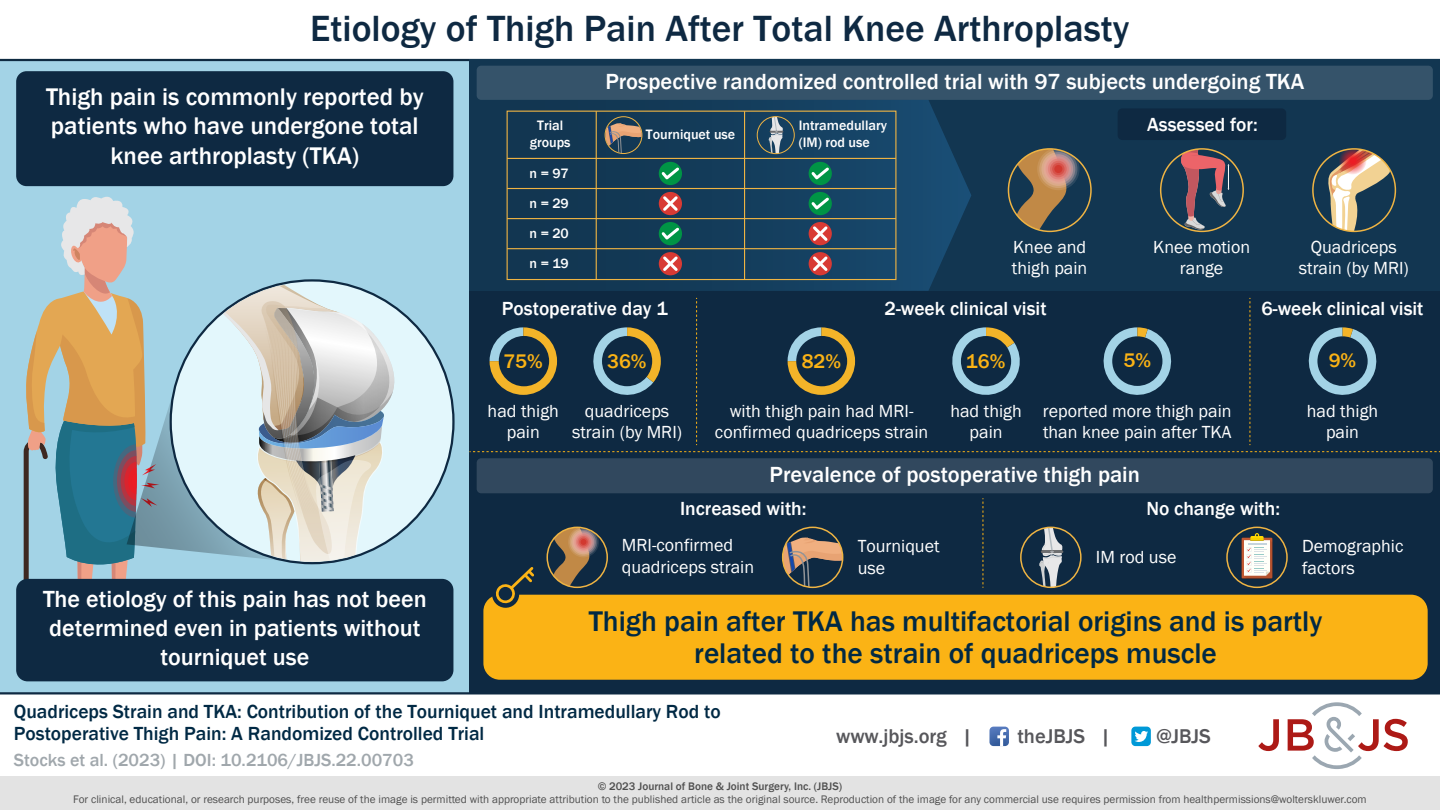
<style>
.page{position:relative;width:1440px;height:810px;background:#fff}
.page>*{position:absolute;margin:0;border:0;box-sizing:border-box;transform-origin:0 0}
.t1{font:500 37.5px "Franklin Gothic";color:#0e2942}
.t2{font:500 29.25px/31.8px "Franklin Gothic";color:#012944;text-align:center}
.t3{font:500 24.75px/29.7px "Franklin Gothic";color:#fff;text-align:center}
.t4{font:500 24px/28.8px "Franklin Gothic";color:#fff;text-align:center}
.t5{font:500 22.5px "Franklin Gothic";color:#fff}
.t6{font:500 20.48px "Franklin Gothic";color:#57575b}
.t7{font:500 20.25px "Franklin Gothic";color:#fbb315}
.t8{font:500 19.5px/21.3px "Franklin Gothic";color:#002944}
.t9{font:500 19.5px "Franklin Gothic";color:#fff}
.t10{font:18px/21.6px "Franklin Gothic";color:#fff;text-align:center}
.t11{font:500 18px "Franklin Gothic";color:#a0a7ac}
.t12{font:500 14.02px/30.1px "Franklin Gothic";color:#fff;text-align:center}
.t13{font:11.25px "Franklin Gothic";color:#4f4f4f}
.t14{font:500 11.25px "Franklin Gothic";color:#4f4f4f}
</style>
<div class="page">
<div style="left:0;top:60px;width:470px;height:633px;background:#a3d3e6"></div>
<hr style="left:0;top:59px;width:1440px;height:2px;background:#0e2a41">
<div style="left:470px;top:60px;width:970px;height:633px;background:#0e2942"></div>
<div style="left:0;top:776px;width:1440px;height:34px;background:#e3e3e3"></div>
<svg style="left:1258px;top:719px;width:21px;height:32px"></svg>
<svg style="left:1288px;top:702px;width:120px;height:67px"></svg>
<svg style="left:989px;top:727px;width:20px;height:19px"></svg>
<div style="left:1131px;top:727px;width:20px;height:19px;background:#0099d7;border-radius:4px"></div>
<svg style="left:1135px;top:731px;width:13px;height:11px"></svg>
<hr style="left:0;top:692px;width:1440px;height:2px;background:#0e2942">
<div style="left:483px;top:595px;width:945px;height:85px;background:#fbb315;border-radius:17px"></div>
<svg style="left:492px;top:567px;width:42px;height:41px"></svg>
<div style="left:470px;top:60px;width:970px;height:231px;background:#123651"></div>
<svg style="left:470px;top:451px;width:970px;height:1px"></svg>
<div style="left:477px;top:458px;width:956px;height:35px;background:#31485e;border-radius:5px"></div>
<svg style="left:696px;top:298px;width:1px;height:147px"></svg>
<svg style="left:1250px;top:298px;width:1px;height:147px"></svg>
<svg style="left:490px;top:327px;width:67px;height:68px"></svg>
<svg style="left:593px;top:327px;width:68px;height:68px"></svg>
<svg style="left:952px;top:327px;width:68px;height:68px"></svg>
<svg style="left:788px;top:327px;width:67px;height:68px"></svg>
<svg style="left:1103px;top:327px;width:69px;height:68px"></svg>
<svg style="left:1308px;top:327px;width:69px;height:68px"></svg>
<svg style="left:506px;top:100px;width:465px;height:191px"></svg>
<svg style="left:983px;top:498px;width:1px;height:90px"></svg>
<svg style="left:783px;top:527px;width:60px;height:60px"></svg>
<div style="left:782px;top:527px;width:61px;height:61px;border:2px solid #efb443;border-radius:50%"></div>
<svg style="left:548px;top:527px;width:53px;height:60px"></svg>
<div style="left:546px;top:527px;width:62px;height:61px;border:2px solid #efb443;border-radius:50%"></div>
<svg style="left:1039px;top:527px;width:24px;height:60px"></svg>
<div style="left:1020px;top:527px;width:62px;height:61px;border:2px solid #efb443;border-radius:50%"></div>
<div style="left:1226px;top:527px;width:62px;height:61px;border:2px solid #efb443;border-radius:50%"></div>
<svg style="left:1242px;top:533px;width:30px;height:46px"></svg>
<div style="left:16px;top:71px;width:437px;height:115px;background:#0e2942;border-radius:10px"></div>
<div style="left:1118px;top:108px;width:168px;height:32px;background:#0e2942;border-radius:5px"></div>
<svg style="left:1327px;top:149px;width:64px;height:82px"></svg>
<svg style="left:1010px;top:149px;width:72px;height:82px"></svg>
<svg style="left:1039px;top:150px;width:38px;height:38px"></svg>
<svg style="left:1041px;top:152px;width:34px;height:34px"></svg>
<svg style="left:1044px;top:154px;width:29px;height:30px"></svg>
<svg style="left:1046px;top:156px;width:25px;height:26px"></svg>
<svg style="left:1048px;top:159px;width:21px;height:20px"></svg>
<div style="left:1050px;top:161px;width:17px;height:16px;background:#dc655e;border-radius:50%"></div>
<div style="left:1052px;top:163px;width:13px;height:12px;background:#d74f47;border-radius:50%"></div>
<div style="left:1054px;top:165px;width:8px;height:8px;background:#d23930;border-radius:50%"></div>
<div style="left:1008px;top:148px;width:84px;height:84px;border:2px solid #efb443;border-radius:50%"></div>
<svg style="left:1178px;top:149px;width:51px;height:82px"></svg>
<div style="left:1160px;top:148px;width:84px;height:84px;border:2px solid #efb443;border-radius:50%"></div>
<div style="left:1312px;top:148px;width:84px;height:84px;border:2px solid #efb443;border-radius:50%"></div>
<div style="left:507px;top:111px;width:389px;height:169px;border:1px solid #efb443"></div>
<svg style="left:769px;top:118px;width:14px;height:34px"></svg>
<div style="left:757px;top:116px;width:38px;height:38px;border:1px solid #efb443;border-radius:50%"></div>
<div style="left:605px;top:116px;width:37px;height:38px;border:1px solid #efb443;border-radius:50%"></div>
<svg style="left:606px;top:117px;width:35px;height:36px"></svg>
<hr style="left:507px;top:158px;width:389px;height:1px;background:#efb443">
<hr style="left:507px;top:188px;width:389px;height:1px;background:#efb443">
<hr style="left:507px;top:218px;width:389px;height:1px;background:#efb443">
<hr style="left:507px;top:248px;width:389px;height:1px;background:#efb443">
<hr style="left:596px;top:111px;width:1px;height:168px;background:#efb443">
<hr style="left:744px;top:111px;width:1px;height:168px;background:#efb443">
<div style="left:659px;top:162px;width:23px;height:23px;background:#009445;border-radius:50%"></div>
<svg style="left:659px;top:165px;width:23px;height:17px"></svg>
<div style="left:809px;top:162px;width:23px;height:23px;background:#009445;border-radius:50%"></div>
<svg style="left:809px;top:165px;width:23px;height:17px"></svg>
<div style="left:809px;top:192px;width:23px;height:23px;background:#009445;border-radius:50%"></div>
<svg style="left:809px;top:195px;width:23px;height:17px"></svg>
<div style="left:659px;top:222px;width:23px;height:23px;background:#009445;border-radius:50%"></div>
<svg style="left:659px;top:225px;width:23px;height:17px"></svg>
<svg style="left:659px;top:192px;width:23px;height:23px"></svg>
<svg style="left:660px;top:194px;width:20px;height:20px"></svg>
<svg style="left:809px;top:222px;width:23px;height:23px"></svg>
<svg style="left:810px;top:224px;width:20px;height:20px"></svg>
<svg style="left:809px;top:252px;width:23px;height:23px"></svg>
<svg style="left:810px;top:254px;width:20px;height:20px"></svg>
<svg style="left:659px;top:252px;width:23px;height:23px"></svg>
<svg style="left:660px;top:254px;width:20px;height:20px"></svg>
<div style="left:477px;top:66px;width:956px;height:34px;background:#35536a;border-radius:5px"></div>
<div style="left:16px;top:579px;width:437px;height:102px;background:#0e2942;border-radius:11px"></div>
<div style="left:171px;top:280px;width:282px;height:283px;background:#e3f7fc;border-radius:50%"></div>
<svg style="left:24px;top:196px;width:383px;height:384px"></svg>
<h1 class="t1" style="left:310px;top:6px;width:821px">Etiology of Thigh Pain After Total Knee Arthroplasty</h1>
<h3 class="t3" style="left:46px;top:82px;width:379px">Thigh pain is commonly reported by patients who have undergone total knee arthroplasty (TKA)</h3>
<h3 class="t4" style="left:43px;top:585px;width:385px">The etiology of this pain has not been determined even in patients without tourniquet use</h3>
<p class="t12" style="left:530px;top:117px;width:42px;line-height:16.9px">Trial groups</p>
<p class="t12" style="left:530px;top:159px;width:41px;text-align:justify">n = 97 n = 29 n = 20 n = 19</p>
<p class="t5" style="left:605px;top:68px;width:700px">Prospective randomized controlled trial with 97 subjects undergoing TKA</p>
<p class="t12" style="left:646px;top:119px;width:91px">Tourniquet use</p>
<p class="t12" style="left:799px;top:117px;width:90px;line-height:16.9px;text-align:left">Intramedullary (IM) rod use</p>
<p class="t9" style="left:1147px;top:112px;width:112px">Assessed for:</p>
<p class="t10" style="left:1012px;top:236px;width:77px;text-align:left">Knee and thigh pain</p>
<p class="t10" style="left:1153px;top:236px;width:99px">Knee motion range</p>
<p class="t10" style="left:1299px;top:236px;width:112px">Quadriceps strain (by MRI)</p>
<p class="t9" style="left:502px;top:296px;width:167px">Postoperative day 1</p>
<p class="t9" style="left:885px;top:296px;width:164px">2-week clinical visit</p>
<p class="t9" style="left:1262px;top:296px;width:164px">6-week clinical visit</p>
<p class="t7" style="left:503px;top:349px;width:41px">75%</p>
<p class="t7" style="left:607px;top:349px;width:41px">36%</p>
<p class="t7" style="left:802px;top:348px;width:41px">82%</p>
<p class="t7" style="left:966px;top:349px;width:41px">16%</p>
<p class="t7" style="left:1124px;top:348px;width:29px">5%</p>
<p class="t7" style="left:1329px;top:348px;width:29px">9%</p>
<p class="t10" style="left:488px;top:400px;width:73px">had thigh pain</p>
<p class="t10" style="left:572px;top:400px;width:112px">quadriceps strain (by MRI)</p>
<p class="t10" style="left:715px;top:400px;width:215px">with thigh pain had MRI&shy;confirmed quadriceps strain</p>
<p class="t10" style="left:950px;top:400px;width:73px">had thigh pain</p>
<p class="t10" style="left:1043px;top:400px;width:190px;text-align:left">reported more thigh pain than knee pain after TKA</p>
<p class="t10" style="left:1307px;top:400px;width:73px">had thigh pain</p>
<p class="t5" style="left:770px;top:461px;width:372px">Prevalence of postoperative thigh pain</p>
<p class="t9" style="left:680px;top:496px;width:128px">Increased with:</p>
<p class="t9" style="left:1146px;top:496px;width:135px">No change with:</p>
<p class="t10" style="left:622px;top:535px;width:134px;text-align:left">MRI-confirmed quadriceps strain</p>
<p class="t10" style="left:858px;top:536px;width:83px;text-align:left">Tourniquet use</p>
<p class="t10" style="left:1096px;top:547px;width:82px">IM rod use</p>
<p class="t10" style="left:1302px;top:536px;width:103px;text-align:left">Demographic factors</p>
<h2 class="t2" style="left:589px;top:606px;width:735px">Thigh pain after TKA has multifactorial origins and is partly related to the strain of quadriceps muscle</h2>
<p class="t8" style="left:14px;top:701px;width:708px">Quadriceps Strain and TKA: Contribution of the Tourniquet and Intramedullary Rod to<br>Postoperative Thigh Pain: A Randomized Controlled Trial</p>
<p class="t14" style="left:598px;top:779px;width:246px">© 2023 Journal of Bone &amp; Joint Surgery, Inc. (JBJS)</p>
<p class="t13" style="left:73px;top:793px;width:1295px">For clinical, educational, or research purposes, free reuse of the image is permitted with appropriate attribution to the published article as the original source. Reproduction of the image for any commercial use requires permission from healthpermissions@wolterskluwer.com</p>
<p class="t6" style="left:836px;top:723px;width:138px">www.jbjs.org |</p>
<p class="t6" style="left:1017px;top:723px;width:95px">theJBJS |</p>
<p class="t6" style="left:1157px;top:723px;width:56px">@JBJS</p>
<p class="t11" style="left:14px;top:749px;width:402px">Stocks et al. (2023) | DOI: 10.2106/JBJS.22.00703</p>
</div>
